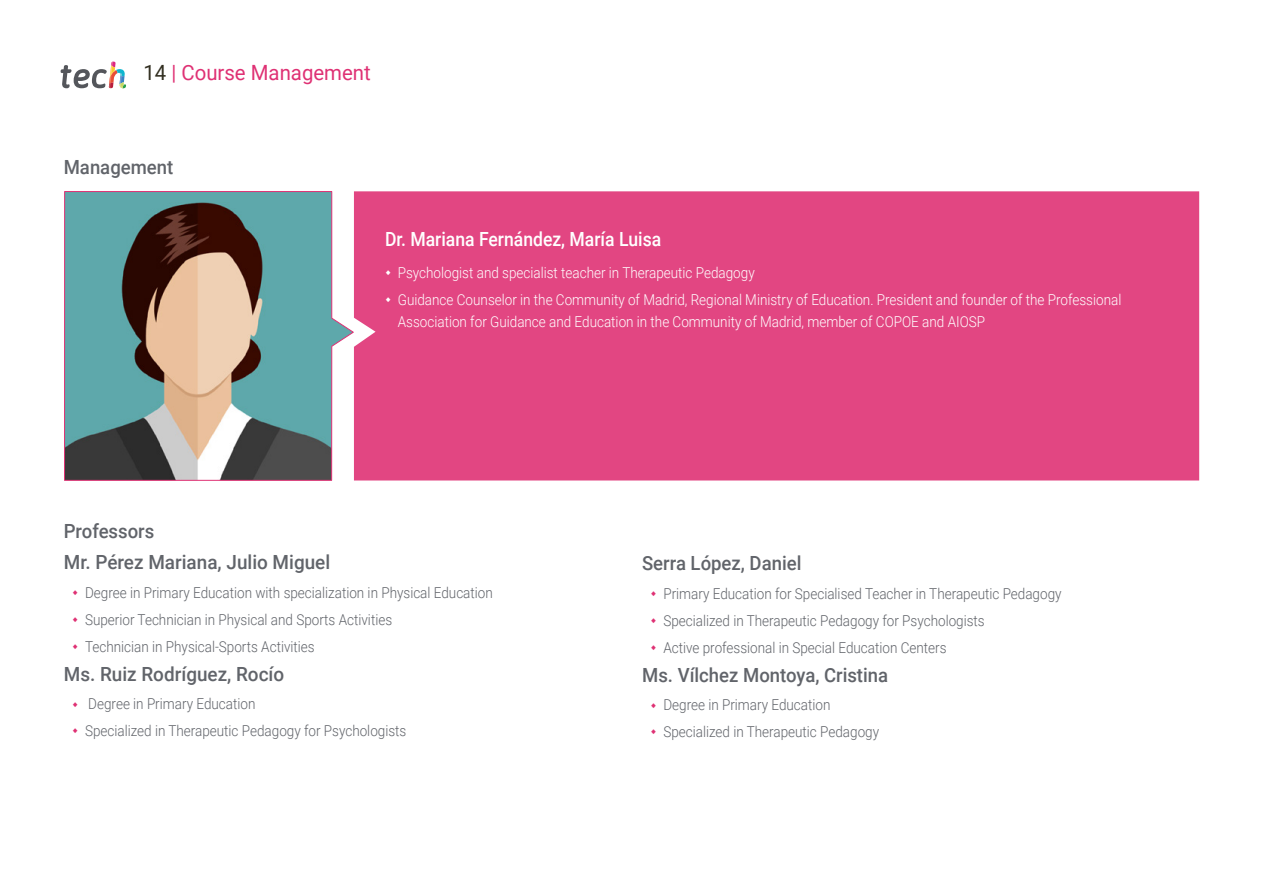
<style>
.page{position:relative;width:1263px;height:893px;background:#fff}
.page>*{position:absolute;margin:0;border:0;box-sizing:border-box;transform-origin:0 0}
.t1{font:21px "Roboto";color:#df3174}
.t2{font:500 19.5px/31.7px "Roboto";color:#61646a;scale:.95 1}
.t3{font:500 19.5px "Roboto";color:#fff;scale:.9 1}
.t4{font:500 19.5px "Roboto";color:#61646a}
.t5{font:300 15px/26.7px "Roboto";color:#61646a;scale:.9 1}
.t6{font:300 15px/26.7px "Roboto";color:#fff;scale:.9 1}
.s1{color:#312e20}
</style>
<div class="page">
<div style="left:354px;top:191px;width:845px;height:289px;background:#e24682"></div>
<svg style="left:64px;top:191px;width:290px;height:290px;background:#809490"></svg>
<svg style="left:61px;top:62px;width:65px;height:27px"></svg>
<svg style="left:386px;top:270px;width:4px;height:5px"></svg>
<svg style="left:386px;top:297px;width:4px;height:5px"></svg>
<h1 class="t1" style="left:144px;top:57px;width:229px"><span class="s1">14</span> | Course Management</h1>
<h2 class="t2" style="left:64px;top:151px;width:117px">Management</h2>
<h2 class="t3" style="left:385px;top:226px;width:308px">Dr. Mariana Fernández, María Luisa</h2>
<p class="t6" style="left:398px;top:259px;width:805px">Psychologist and specialist teacher in Therapeutic Pedagogy<br>Guidance Counselor in the Community of Madrid, Regional Ministry of Education. President and founder of the Professional</p>
<p class="t6" style="left:398px;top:308px;width:654px">Association for Guidance and Education in the Community of Madrid, member of COPOE and AIOSP</p>
<h2 class="t2" style="left:64px;top:514px;width:282px">Professors<br>Mr. Pérez Mariana, Julio Miguel</h2>
<p class="t5" style="left:85px;top:579px;width:455px">Degree in Primary Education with specialization in Physical Education<br>Superior Technician in Physical and Sports Activities<br>Technician in Physical-Sports Activities</p>
<h2 class="t4" style="left:64px;top:660px;width:222px">Ms. Ruiz Rodríguez, Rocío</h2>
<p class="t5" style="left:85px;top:690px;width:359px">Degree in Primary Education<br>Specialized in Therapeutic Pedagogy for Psychologists</p>
<h2 class="t2" style="left:642px;top:547px;width:169px">Serra López, Daniel</h2>
<p class="t5" style="left:663px;top:580px;width:444px">Primary Education for Specialised Teacher in Therapeutic Pedagogy<br>Specialized in Therapeutic Pedagogy for Psychologists<br>Active professional in Special Education Centers</p>
<h2 class="t2" style="left:642px;top:658px;width:260px">Ms. Vílchez Montoya, Cristina</h2>
<p class="t5" style="left:663px;top:691px;width:241px">Degree in Primary Education<br>Specialized in Therapeutic Pedagogy</p>
</div>
